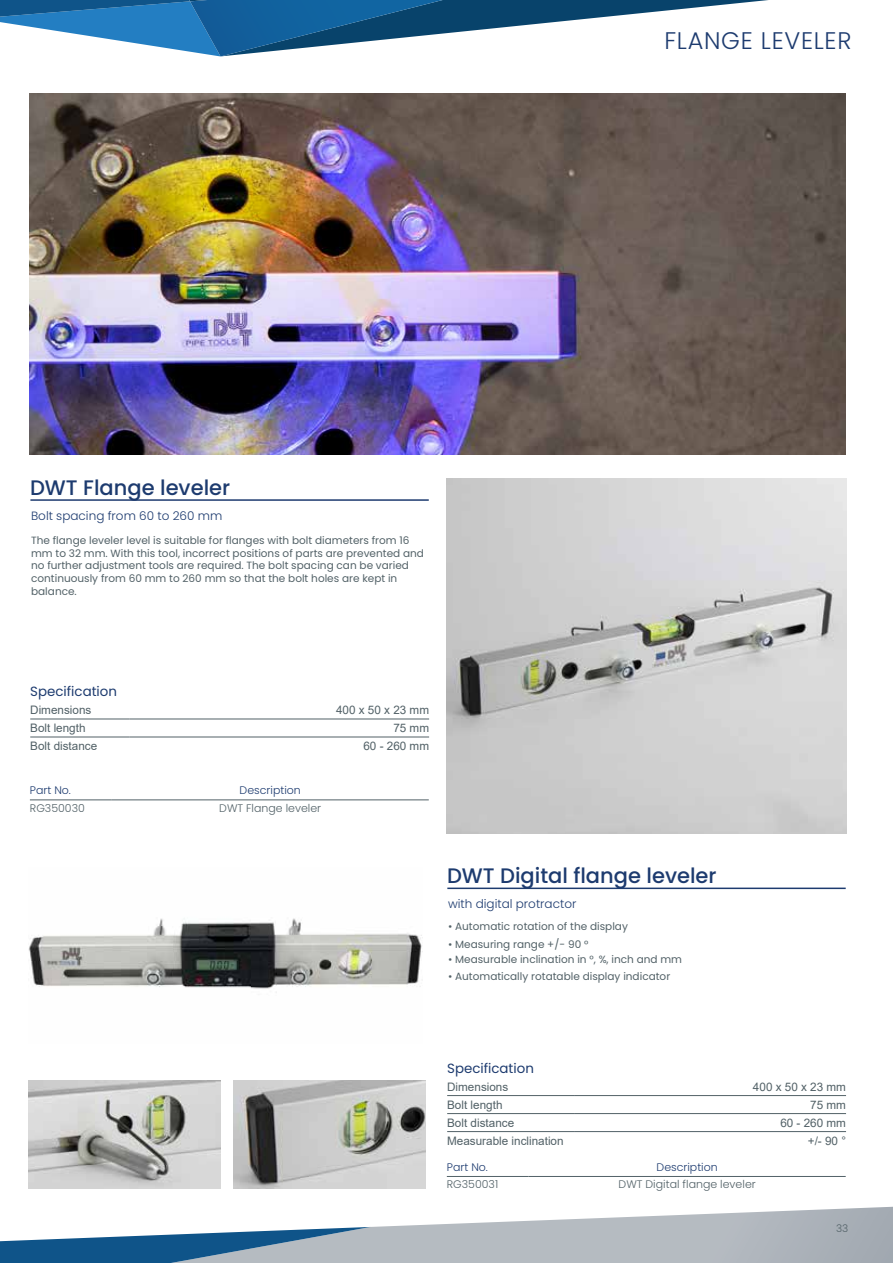
<style>
.page{position:relative;width:893px;height:1263px;background:#fff}
.page>*{position:absolute;margin:0;border:0;box-sizing:border-box;transform-origin:0 0}
.t1{font:300 24px "Poppins";letter-spacing:.03em;color:#1d3b6f}
.t2{font:500 21px "Poppins";color:#1d3b6f}
.t3{font:13.35px "Poppins";color:#1d3b6f}
.t4{font:300 12px "Poppins";color:#1d3b6f}
.t5{font:11.7px "Arial";color:#526167}
.t6{font:300 10.95px "Poppins";color:#526167}
.t7{font:300 10.95px "Poppins";color:#1d3b6f}
.t8{font:10.5px/12.6px "Poppins";color:#526167}
.t9{font:300 10.5px "Poppins";color:#526167}
</style>
<div class="page">
<img style="left:446px;top:478px;width:400px;height:355px">
<img style="left:28px;top:918px;width:395px;height:75px">
<svg style="left:0;top:0;width:768px;height:56px"></svg>
<svg style="left:0;top:1207px;width:893px;height:56px"></svg>
<hr style="left:30px;top:499px;width:399px;height:2px;background:#1d3b6f">
<hr style="left:447px;top:887px;width:399px;height:2px;background:#1d3b6f">
<img style="left:30px;top:94px;width:815px;height:360px">
<hr style="left:30px;top:719px;width:99px;height:1px;background:#526167">
<hr style="left:129px;top:719px;width:300px;height:1px;background:#526167">
<hr style="left:30px;top:737px;width:99px;height:1px;background:#526167">
<hr style="left:129px;top:737px;width:300px;height:1px;background:#526167">
<hr style="left:447px;top:1095px;width:127px;height:1px;background:#526167">
<hr style="left:574px;top:1095px;width:272px;height:1px;background:#526167">
<hr style="left:574px;top:1113px;width:272px;height:1px;background:#526167">
<hr style="left:574px;top:1131px;width:272px;height:1px;background:#526167">
<hr style="left:447px;top:1113px;width:127px;height:1px;background:#526167">
<hr style="left:447px;top:1131px;width:127px;height:1px;background:#526167">
<hr style="left:30px;top:800px;width:82px;height:1px;background:#526167">
<hr style="left:112px;top:800px;width:317px;height:1px;background:#526167">
<hr style="left:447px;top:1176px;width:82px;height:1px;background:#526167">
<hr style="left:529px;top:1176px;width:317px;height:1px;background:#526167">
<img style="left:28px;top:1080px;width:192px;height:108px">
<img style="left:234px;top:1080px;width:192px;height:108px">
<h1 class="t1" style="left:664px;top:27px;width:189px">FLANGE LEVELER</h1>
<h2 class="t2" style="left:30px;top:476px;width:202px">DWT Flange leveler</h2>
<p class="t4" style="left:31px;top:508px;width:193px">Bolt spacing from 60 to 260 mm</p>
<p class="t8" style="left:31px;top:534px;width:394px">The flange leveler level is suitable for flanges with bolt diameters from 16 mm to 32 mm. With this tool, incorrect positions of parts are prevented and no further adjustment tools are required. The bolt spacing can be varied continuously from 60 mm to 260 mm so that the bolt holes are kept in balance.</p>
<p class="t3" style="left:30px;top:684px;width:88px">Specification</p>
<p class="t5" style="left:30px;top:702px;width:63px">Dimensions</p>
<p class="t5" style="left:336px;top:702px;width:95px">400 x 50 x 23 mm</p>
<p class="t5" style="left:30px;top:720px;width:57px">Bolt length</p>
<p class="t5" style="left:393px;top:720px;width:37px">75 mm</p>
<p class="t5" style="left:30px;top:738px;width:69px">Bolt distance</p>
<p class="t5" style="left:363px;top:738px;width:67px">60 - 260 mm</p>
<p class="t7" style="left:30px;top:784px;width:43px">Part No.</p>
<p class="t7" style="left:240px;top:784px;width:63px">Description</p>
<p class="t6" style="left:30px;top:801px;width:56px">RG350030</p>
<p class="t6" style="left:219px;top:801px;width:103px">DWT Flange leveler</p>
<h2 class="t2" style="left:447px;top:864px;width:271px">DWT Digital flange leveler</h2>
<p class="t4" style="left:448px;top:897px;width:130px">with digital protractor</p>
<p class="t8" style="left:448px;top:920px;width:181px">• Automatic rotation of the display</p>
<p class="t8" style="left:448px;top:938px;width:142px">• Measuring range +/- 90 °</p>
<p class="t8" style="left:448px;top:953px;width:235px">• Measurable inclination in °, %, inch and mm</p>
<p class="t8" style="left:448px;top:970px;width:224px">• Automatically rotatable display indicator</p>
<p class="t3" style="left:447px;top:1060px;width:88px">Specification</p>
<p class="t5" style="left:447px;top:1079px;width:63px">Dimensions</p>
<p class="t5" style="left:753px;top:1079px;width:95px">400 x 50 x 23 mm</p>
<p class="t5" style="left:447px;top:1097px;width:57px">Bolt length</p>
<p class="t5" style="left:810px;top:1097px;width:37px">75 mm</p>
<p class="t5" style="left:447px;top:1115px;width:69px">Bolt distance</p>
<p class="t5" style="left:780px;top:1115px;width:67px">60 - 260 mm</p>
<p class="t5" style="left:447px;top:1133px;width:118px">Measurable inclination</p>
<p class="t5" style="left:808px;top:1133px;width:40px">+/- 90 °</p>
<p class="t7" style="left:447px;top:1160px;width:43px">Part No.</p>
<p class="t7" style="left:657px;top:1160px;width:63px">Description</p>
<p class="t6" style="left:447px;top:1178px;width:53px">RG350031</p>
<p class="t6" style="left:619px;top:1178px;width:139px">DWT Digital flange leveler</p>
<p class="t9" style="left:836px;top:1222px;width:14px">33</p>
</div>
